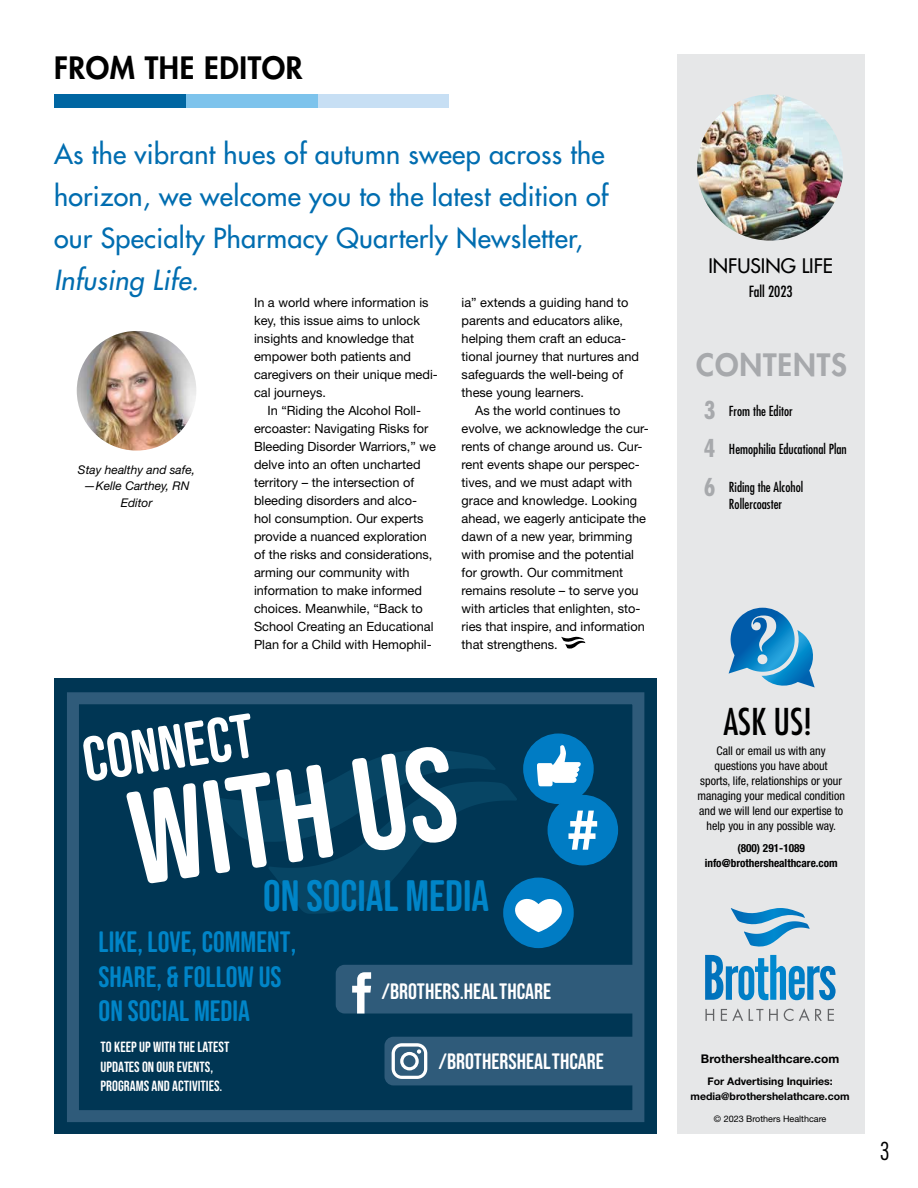
<style>
.page{position:relative;width:918px;height:1188px;background:#fff}
.page>*{position:absolute;margin:0;border:0;box-sizing:border-box;transform-origin:0 0}
.t1{font:43.95px "Bebas Neue Semi Rounded";color:#0085c8}
.t2{font:condensed 36px "Futura Std";color:#000}
.t3{font:800 30px "Futura Std";letter-spacing:.02em;color:#000}
.t4{font:800 30px "Futura Std";letter-spacing:.03em;color:#a7a9ac}
.t5{font:29.4px/34.3px "Bebas Neue Semi Rounded";color:#0085c8}
.t6{font:500 27px/42px "Futura Std";letter-spacing:.01em;color:#006db0}
.t7{font:italic 500 27px "Futura Std";letter-spacing:.01em;color:#006db0}
.t8{font:300 condensed 24px "Futura Std";color:#000}
.t9{font:22.35px "Bebas Neue Semi Rounded";color:#fff}
.t10{font:500 19.5px "Futura Std";color:#000}
.t11{font:condensed 15px "Futura Std";color:#000}
.t12{font:14.85px/19.4px "Bebas Neue Semi Rounded";color:#fff}
.t13{font:condensed 13.5px/16.5px "Futura Std";color:#000;text-align:center}
.t14{font:12.75px/18px "Helvetica Neue LT Std";color:#000}
.t15{font:condensed 12px/15px "Helvetica Neue LT Std";color:#000;text-align:center}
.t16{font:italic 12px/16.5px "Helvetica Neue LT Std";color:#000;text-align:center}
.t17{font:700 12px "Helvetica Neue LT Std";color:#000}
.t18{font:700 condensed 11.25px/15px "Helvetica Neue LT Std";color:#000;text-align:center}
.t19{font:700 10.5px/15px "Helvetica Neue LT Std";color:#000;text-align:center}
.t20{font:9px "Helvetica Neue LT Std";color:#000}
.s1{font-weight:700;font-size:24px;color:#a7a9ac}
</style>
<div class="page">
<div style="left:54px;top:678px;width:602px;height:456px;background:#003654"></div>
<div style="left:67px;top:692px;width:577px;height:430px;border:12px solid #2f5b7a"></div>
<div style="left:677px;top:54px;width:188px;height:1080px;background:#e6e7e8"></div>
<img style="left:697px;top:94px;width:146px;height:147px;border-radius:73px">
<div style="left:318px;top:94px;width:131px;height:13px;background:#c7dff4"></div>
<div style="left:186px;top:94px;width:132px;height:13px;background:#7dc3ec"></div>
<div style="left:54px;top:94px;width:132px;height:13px;background:#0066a2"></div>
<svg style="left:705px;top:955px;width:131px;height:45px"></svg>
<svg style="left:731px;top:908px;width:74px;height:37px"></svg>
<svg style="left:705px;top:1009px;width:9px;height:12px"></svg>
<svg style="left:721px;top:1008px;width:22px;height:13px"></svg>
<svg style="left:749px;top:1009px;width:14px;height:12px"></svg>
<svg style="left:769px;top:1009px;width:9px;height:12px"></svg>
<svg style="left:784px;top:1009px;width:9px;height:12px"></svg>
<svg style="left:799px;top:1008px;width:23px;height:13px"></svg>
<svg style="left:828px;top:1009px;width:6px;height:12px"></svg>
<img style="left:77px;top:331px;width:119px;height:120px;border-radius:60px">
<div style="left:548px;top:795px;width:70px;height:70px;background:#007cc4;border-radius:50%"></div>
<div style="left:503px;top:878px;width:71px;height:70px;background:#007cc4;border-radius:50%"></div>
<div style="left:336px;top:965px;width:305px;height:49px;background:#2f5b7a"></div>
<div style="left:385px;top:1037px;width:256px;height:48px;background:#2f5b7a"></div>
<svg style="left:83px;top:713px;width:514px;height:219px"></svg>
<svg style="left:729px;top:608px;width:86px;height:80px"></svg>
<svg style="left:561px;top:636px;width:24px;height:13px"></svg>
<h3 class="t3" style="left:54px;top:49px;width:250px">FROM THE EDITOR</h3>
<h3 class="t6" style="left:54px;top:133px;width:556px">As the vibrant hues of autumn sweep across the horizon, we welcome you to the latest edition of our Specialty Pharmacy Quarterly Newsletter,</h3>
<h3 class="t7" style="left:54px;top:263px;width:146px">Infusing Life.</h3>
<p class="t14" style="left:254px;top:293px;width:185px">In a world where information is key, this issue aims to unlock insights and knowledge that empower both patients and caregivers on their unique medi&shy;cal journeys.</p>
<p class="t14" style="left:254px;top:401px;width:183px;text-indent:14px">In “Riding the Alcohol Roll&shy;ercoaster: Navigating Risks for<br>Bleeding Disorder Warriors,” we delve into an often uncharted territory – the intersection of bleeding disorders and alco&shy;hol consumption. Our experts provide a nuanced exploration of the risks and considerations, arming our community with information to make informed choices. Meanwhile, “Back to<br>School Creating an Educational<br>Plan for a Child with Hemophil-</p>
<p class="t14" style="left:462px;top:293px;width:179px">ia” extends a guiding hand to parents and educators alike, helping them craft an educa&shy;tional journey that nurtures and safeguards the well-being of these young learners.</p>
<p class="t14" style="left:462px;top:401px;width:189px;text-indent:14px">As the world continues to evolve, we acknowledge the cur&shy;rents of change around us. Cur&shy;rent events shape our perspec&shy;tives, and we must adapt with grace and knowledge. Looking ahead, we eagerly anticipate the dawn of a new year, brimming with promise and the potential for growth. Our commitment remains resolute – to serve you with articles that enlighten, sto&shy;ries that inspire, and information that strengthens.</p>
<p class="t16" style="left:78px;top:461px;width:119px">Stay healthy and safe, —Kelle Carthey, RN<br>Editor</p>
<h1 class="t1" style="left:263px;top:871px;width:228px">ON SOCIAL MEDIA</h1>
<h3 class="t5" style="left:99px;top:925px;width:199px">LIKE, LOVE, COMMENT,<br>SHARE, &amp; FOLLOW US<br>ON SOCIAL MEDIA</h3>
<p class="t12" style="left:101px;top:1037px;width:130px">TO KEEP UP WITH THE LATEST<br>UPDATES ON OUR EVENTS,<br>PROGRAMS AND ACTIVITIES.</p>
<h3 class="t9" style="left:381px;top:978px;width:171px">/BROTHERS.HEALTHCARE</h3>
<h3 class="t9" style="left:438px;top:1049px;width:167px">/BROTHERSHEALTHCARE</h3>
<h3 class="t10" style="left:708px;top:254px;width:126px">INFUSING LIFE</h3>
<p class="t11" style="left:749px;top:283px;width:45px">Fall 2023</p>
<h3 class="t4" style="left:696px;top:346px;width:152px">CONTENTS</h3>
<p class="t13" style="left:704px;top:403px;width:91px"><span class="s1">3</span> From the Editor</p>
<p class="t13" style="left:704px;top:441px;width:145px"><span class="s1">4</span> Hemophilia Educational Plan</p>
<p class="t13" style="left:704px;top:479px;width:101px"><span class="s1">6</span> Riding the Alcohol<br>Rollercoaster</p>
<h2 class="t2" style="left:723px;top:700px;width:90px">ASK US!</h2>
<p class="t15" style="left:698px;top:743px;width:149px">Call or email us with any questions you have about<br>sports, life, relationships or your managing your medical condition and we will lend our expertise to help you in any possible way.</p>
<p class="t18" style="left:705px;top:840px;width:135px">(800) 291-1089 info@brothershealthcare.com</p>
<p class="t17" style="left:701px;top:1052px;width:140px">Brothershealthcare.com</p>
<p class="t19" style="left:691px;top:1074px;width:161px">For Advertising Inquiries: media@brothershelathcare.com</p>
<p class="t20" style="left:714px;top:1113px;width:114px">© 2023 Brothers Healthcare</p>
<h3 class="t8" style="left:880px;top:1136px;width:11px">3</h3>
</div>
